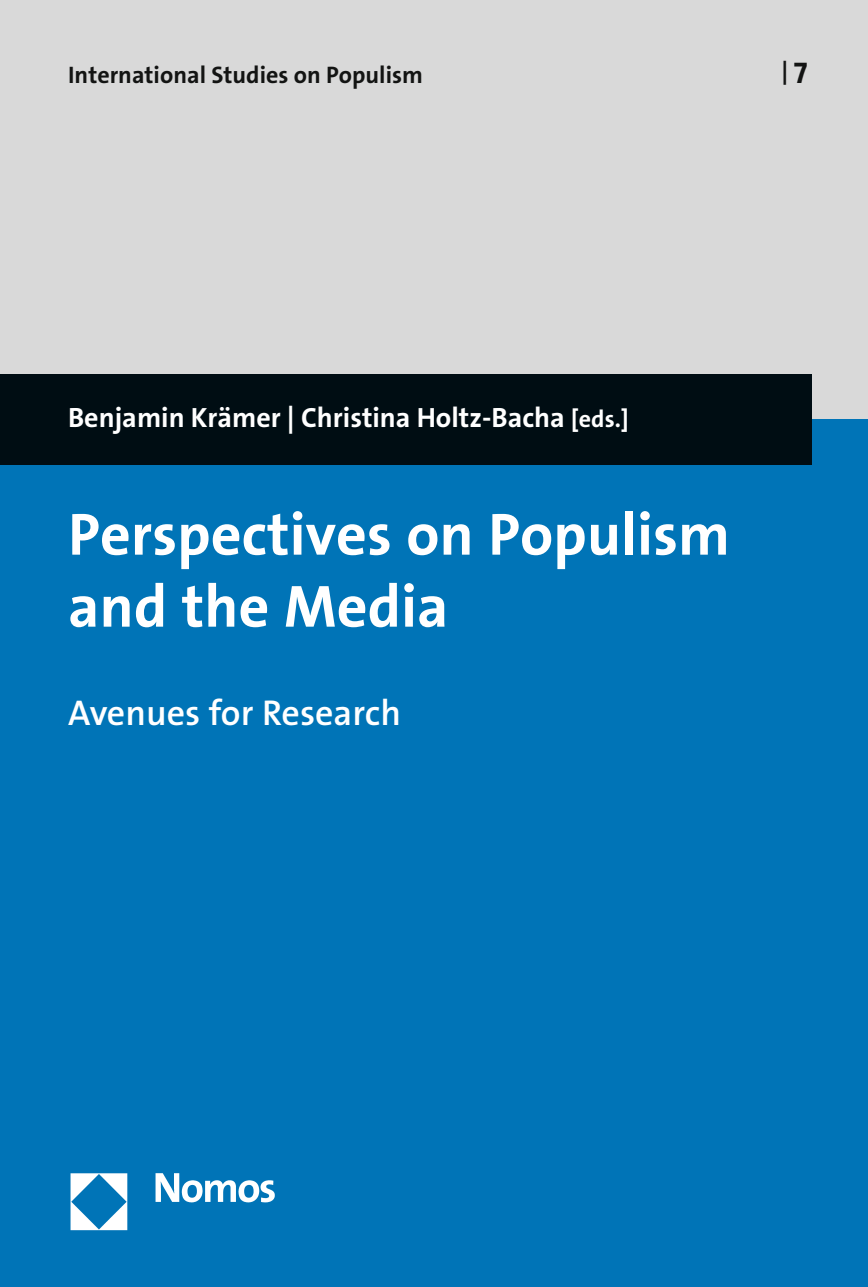
<style>
.page{position:relative;width:868px;height:1287px;background:#fff}
.page>*{position:absolute;margin:0;border:0;box-sizing:border-box;transform-origin:0 0}
.t1{font:700 60px/72px "The Sans Os F";color:#fff}
.t2{font:600 36px "The Sans Os F";color:#fff}
.t3{font:700 28px "The Sans Os F";color:#fff}
.t4{font:700 24px "The Sans Os F";color:#131413}
.s1{font-size:30px}
.s2{font-size:24px}
</style>
<div class="page">
<div style="left:0;top:0;width:867px;height:420px;background:#d9d9d9"></div>
<div style="left:0;top:420px;width:867px;height:867px;background:#0074b7"></div>
<div style="left:0;top:374px;width:811px;height:91px;background:#000d13"></div>
<img style="left:70px;top:1173px;width:205px;height:58px">
<p class="t4" style="left:68px;top:60px;width:356px">International Studies on Populism</p>
<p class="t4" style="left:781px;top:56px;width:27px">|<span class="s1">7</span></p>
<p class="t3" style="left:68px;top:400px;width:562px">Benjamin Krämer | Christina Holtz-Bacha <span class="s2">[eds.]</span></p>
<h1 class="t1" style="left:68px;top:499px;width:663px">Perspectives on Populism and the Media</h1>
<p class="t2" style="left:68px;top:689px;width:334px">Avenues for Research</p>
</div>
